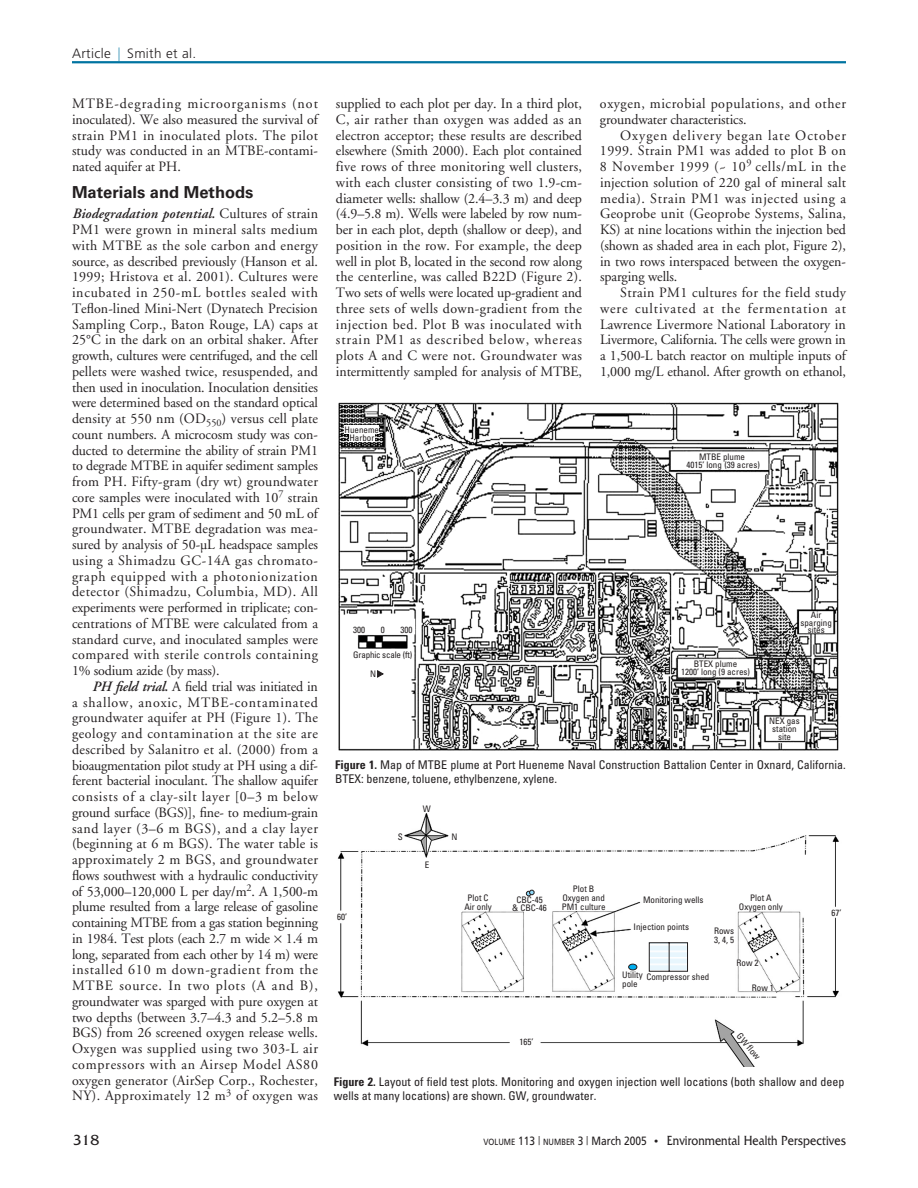
<style>
.page{position:relative;width:918px;height:1188px;background:#fff}
.page>*{position:absolute;margin:0;border:0;box-sizing:border-box;transform-origin:0 0}
.t1{font:700 16.5px "Univers";color:#231f20}
.t2{font:15px "Friz Quadrata IT Cby BT";color:#231f20}
.t3{font:14.25px/15.8px "Adobe Garamond";letter-spacing:-.005em;color:#231f20;text-align:justify}
.t4{font:14.25px/15.8px "Adobe Garamond";letter-spacing:.04em;color:#231f20}
.t5{font:13.5px "Friz Quadrata IT Cby BT";color:#231f20;scale:.85 1}
.t6{font:300 13.5px "Frutiger";letter-spacing:.025em;color:#231f20}
.t7{font:condensed 12px/13.5px "Univers";color:#231f20}
.t8{font:condensed 9px/8.2px "Univers";color:#231f20;text-align:center}
.t9{font:condensed 9px/19.5px "Univers";letter-spacing:-.02em;color:#231f20}
.s1{font-size:18px;color:#0074a1}
.s2{font-weight:600;font-style:italic}
.s3{font-weight:700}
.s4{font-family:"Frutiger";font-size:9px}
.s5{font-family:"Frutiger";font-size:12px}
.s6{font-family:"Frutiger";font-weight:300;font-size:12px}
.s7{font-size:10.5px}
</style>
<div class="page">
<hr style="left:72px;top:61px;width:774px;height:2px;background:#0074a1">
<img style="left:338px;top:402px;width:501px;height:349px">
<svg style="left:377px;top:670px;width:7px;height:8px"></svg>
<div style="left:344px;top:425px;width:35px;height:9px;background:#fff"></div>
<div style="left:349px;top:433px;width:26px;height:9px;background:#fff"></div>
<img style="left:337px;top:813px;width:502px;height:244px">
<div style="left:629px;top:964px;width:8px;height:6px;background:#00aeef;border-radius:50%"></div>
<div style="left:628px;top:964px;width:9px;height:6px;border:1px solid #231f20;border-radius:50%"></div>
<svg style="left:526px;top:890px;width:9px;height:6px"></svg>
<svg style="left:734px;top:959px;width:5px;height:6px"></svg>
<svg style="left:649px;top:942px;width:39px;height:30px"></svg>
<svg style="left:736px;top:1031px;width:28px;height:35px"></svg>
<p class="t6" style="left:72px;top:48px;width:126px">Article <span class="s1">|</span> Smith et al.</p>
<p class="t3" style="left:72px;top:97px;width:248px">MTBE-degrading microorganisms (not inoculated). We also measured the survival of strain PM1 in inoculated plots. The pilot study was conducted in an MTBE-contami&shy;nated aquifer at PH.</p>
<p class="t1" style="left:72px;top:186px;width:183px">Materials and Methods</p>
<p class="t3" style="left:72px;top:207px;width:248px"><span class="s2">Biodegradation potential.</span> Cultures of strain PM1 were grown in mineral salts medium with MTBE as the sole carbon and energy source, as described previously (Hanson et al.<br>1999; Hristova et al. 2001). Cultures were incubated in 250-mL bottles sealed with Teflon-lined Mini-Nert (Dynatech Precision Sampling Corp., Baton Rouge, LA) caps at 25°C in the dark on an orbital shaker. After growth, cultures were centrifuged, and the cell pellets were washed twice, resuspended, and then used in inoculation. Inoculation densities were determined based on the standard optical density at 550 nm (OD<sub>550</sub>) versus cell plate count numbers. A microcosm study was con&shy;ducted to determine the ability of strain PM1 to degrade MTBE in aquifer sediment samples from PH. Fifty-gram (dry wt) groundwater core samples were inoculated with 10<sup>7</sup> strain PM1 cells per gram of sediment and 50 mL of groundwater. MTBE degradation was mea&shy;sured by analysis of 50-µL headspace samples using a Shimadzu GC-14A gas chromato&shy;graph equipped with a photonionization detector (Shimadzu, Columbia, MD). All experiments were performed in triplicate; con&shy;centrations of MTBE were calculated from a standard curve, and inoculated samples were compared with sterile controls containing 1% sodium azide (by mass).</p>
<p class="t3" style="left:72px;top:680px;width:248px;text-indent:20px"><span class="s2">PH field trial.</span> A field trial was initiated in a shallow, anoxic, MTBE-contaminated groundwater aquifer at PH (Figure 1). The geology and contamination at the site are described by Salanitro et al. (2000) from a bioaugmentation pilot study at PH using a dif&shy;ferent bacterial inoculant. The shallow aquifer consists of a clay-silt layer [0–3 m below ground surface (BGS)], fine- to medium-grain sand layer (3–6 m BGS), and a clay layer (beginning at 6 m BGS). The water table is approximately 2 m BGS, and groundwater flows southwest with a hydraulic conductivity of 53,000–120,000 L per day/m<sup>2</sup>. A 1,500-m plume resulted from a large release of gasoline containing MTBE from a gas station beginning in 1984. Test plots (each 2.7 m wide 1.4 m long, separated from each other by 14 m) were installed 610 m down-gradient from the MTBE source. In two plots (A and B), groundwater was sparged with pure oxygen at two depths (between 3.7–4.3 and 5.2–5.8 m BGS) from 26 screened oxygen release wells.<br>Oxygen was supplied using two 303-L air compressors with an Airsep Model AS80 oxygen generator (AirSep Corp., Rochester, NY). Approximately 12 m<sup>3</sup> of oxygen was</p>
<p class="t3" style="left:336px;top:97px;width:248px">supplied to each plot per day. In a third plot, C, air rather than oxygen was added as an electron acceptor; these results are described elsewhere (Smith 2000). Each plot contained five rows of three monitoring well clusters, with each cluster consisting of two 1.9-cm&shy;diameter wells: shallow (2.4–3.3 m) and deep (4.9–5.8 m). Wells were labeled by row num&shy;ber in each plot, depth (shallow or deep), and position in the row. For example, the deep well in plot B, located in the second row along the centerline, was called B22D (Figure 2).<br>Two sets of wells were located up-gradient and three sets of wells down-gradient from the injection bed. Plot B was inoculated with strain PM1 as described below, whereas plots A and C were not. Groundwater was intermittently sampled for analysis of MTBE,</p>
<p class="t4" style="left:600px;top:97px;width:248px">oxygen, microbial populations, and other groundwater characteristics.</p>
<p class="t3" style="left:600px;top:128px;width:248px;text-indent:20px">Oxygen delivery began late October 1999. Strain PM1 was added to plot B on 8 November 1999 (~ 10<sup>9</sup> cells/mL in the injection solution of 220 gal of mineral salt media). Strain PM1 was injected using a Geoprobe unit (Geoprobe Systems, Salina, KS) at nine locations within the injection bed (shown as shaded area in each plot, Figure 2), in two rows interspaced between the oxygen&shy;sparging wells.</p>
<p class="t3" style="left:600px;top:286px;width:248px;text-indent:20px">Strain PM1 cultures for the field study were cultivated at the fermentation at Lawrence Livermore National Laboratory in Livermore, California. The cells were grown in a 1,500-L batch reactor on multiple inputs of 1,000 mg/L ethanol. After growth on ethanol,</p>
<p class="t8" style="left:345px;top:426px;width:36px">Hueneme<br>Harbor</p>
<p class="t8" style="left:686px;top:453px;width:75px">MTBE plume<br>4015’ long (39 acres)</p>
<p class="t8" style="left:353px;top:626px;width:13px">300</p>
<p class="t8" style="left:381px;top:626px;width:5px">0</p>
<p class="t8" style="left:400px;top:626px;width:13px">300</p>
<p class="t9" style="left:370px;top:646px;width:44px;text-indent:-17px">Graphic scale (ft)<br>N</p>
<p class="t8" style="left:681px;top:660px;width:70px">BTEX plume<br>1200’ long (9 acres)</p>
<p class="t8" style="left:800px;top:612px;width:33px;line-height:7.5px">Air sparging sites</p>
<p class="t8" style="left:769px;top:717px;width:32px">NEX gas station site</p>
<p class="t7" style="left:335px;top:759px;width:512px"><span class="s3">Figure 1.</span> Map of MTBE plume at Port Hueneme Naval Construction Battalion Center in Oxnard, California.<br>BTEX: benzene, toluene, ethylbenzene, xylene.</p>
<p class="t8" style="left:423px;top:806px;width:10px">W</p>
<p class="t8" style="left:451px;top:833px;width:8px">N</p>
<p class="t8" style="left:425px;top:861px;width:6px">E</p>
<p class="t8" style="left:398px;top:833px;width:7px">S</p>
<p class="t8" style="left:337px;top:913px;width:11px">60’</p>
<p class="t8" style="left:464px;top:894px;width:29px;line-height:9px">Plot C<br>Air only</p>
<p class="t8" style="left:512px;top:896px;width:36px">CBC-45 &amp; CBC-46</p>
<p class="t8" style="left:562px;top:885px;width:45px;line-height:9px">Plot B<br>Oxygen and<br>PM1 culture</p>
<p class="t8" style="left:643px;top:897px;width:62px">Monitoring wells</p>
<p class="t8" style="left:634px;top:924px;width:57px">Injection points</p>
<p class="t8" style="left:739px;top:894px;width:45px;line-height:9px">Plot A<br>Oxygen only</p>
<p class="t8" style="left:714px;top:927px;width:21px;line-height:9px;text-align:left">Rows<br>3, 4, 5</p>
<p class="t8" style="left:737px;top:960px;width:23px">Row 2</p>
<p class="t8" style="left:622px;top:972px;width:22px;text-align:left">Utility pole</p>
<p class="t8" style="left:646px;top:973px;width:64px">Compressor shed</p>
<p class="t8" style="left:752px;top:984px;width:23px">Row 1</p>
<p class="t8" style="left:832px;top:909px;width:11px">67’</p>
<p class="t8" style="left:741px;top:1032px;width:32px;rotate:50deg">GW flow</p>
<p class="t7" style="left:334px;top:1076px;width:512px"><span class="s3">Figure 2.</span> Layout of field test plots. Monitoring and oxygen injection well locations (both shallow and deep wells at many locations) are shown. GW, groundwater.</p>
<p class="t8" style="left:520px;top:1038px;width:15px">165’</p>
<p class="t2" style="left:73px;top:1135px;width:28px">318</p>
<p class="t5" style="left:483px;top:1136px;width:428px"><span class="s4">VOLUME</span> <span class="s5">113</span> <span class="s6">|</span> <span class="s4">NUMBER</span> <span class="s5">3</span> <span class="s6">|</span> <span class="s5">March 2005</span> <span class="s7">•</span> Environmental Health Perspectives</p>
</div>
